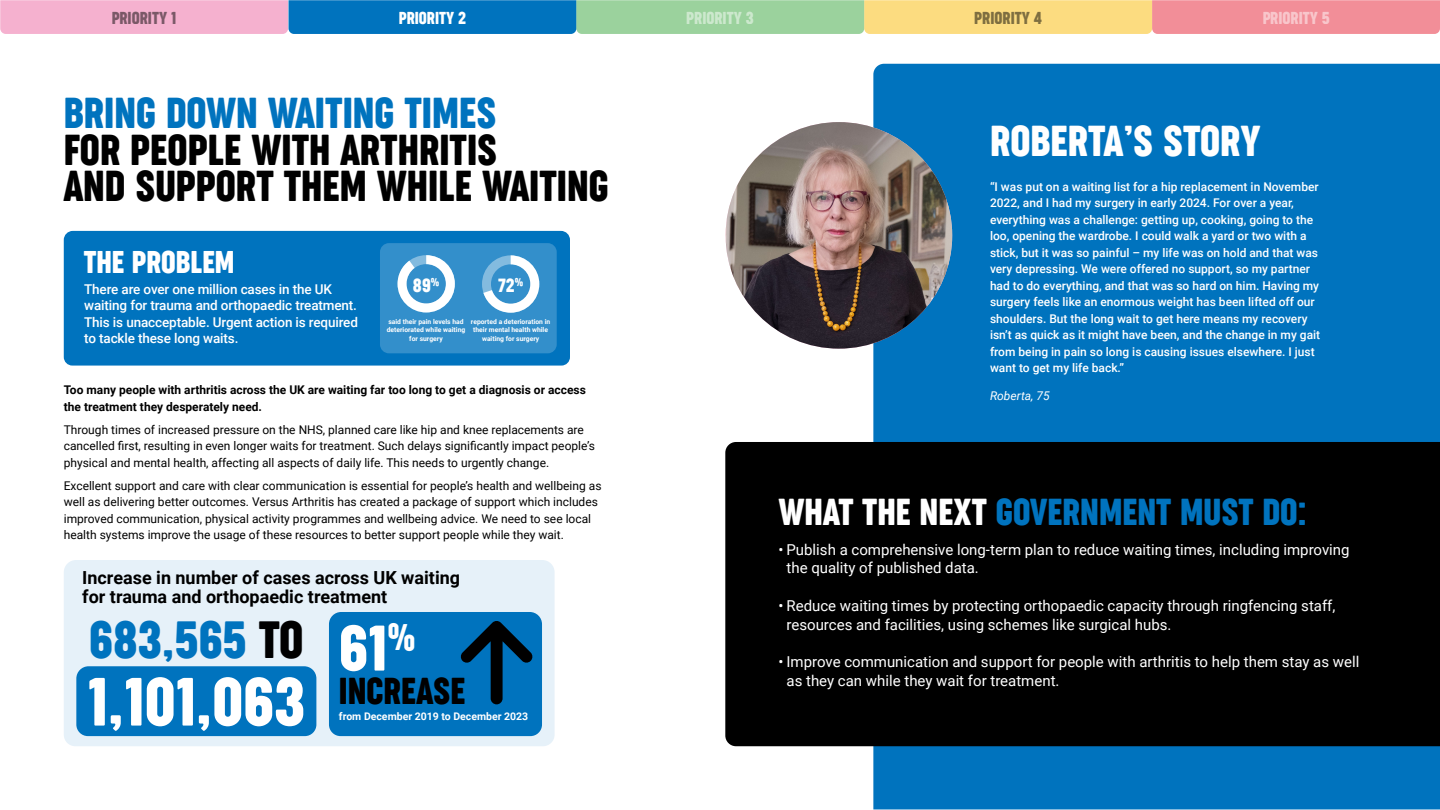
<style>
.page{position:relative;width:1440px;height:810px;background:#fff}
.page>*{position:absolute;margin:0;border:0;box-sizing:border-box;transform-origin:0 0}
.t1{font:64.2px "Versus Arthritis Display";color:#fff}
.t2{font:60.6px "Versus Arthritis Display";color:#fff}
.t3{font:49.88px "Versus Arthritis Display";color:#0073be}
.t4{font:41.25px/36.8px "Versus Arthritis Display";color:#000}
.t5{font:41.25px "Versus Arthritis Display";color:#0073be}
.t6{font:41.25px "Versus Arthritis Display";color:#fff}
.t7{font:35.78px "Versus Arthritis Display";color:#0073be}
.t8{font:35.7px "Versus Arthritis Display";color:#000}
.t9{font:35.33px "Versus Arthritis Display";color:#fff}
.t10{font:30px "Versus Arthritis Display";color:#fff}
.t11{font:18.23px "Versus Arthritis Display";color:#fff}
.t12{font:700 18px/19.4px "Roboto";color:#000}
.t13{font:16.5px "Versus Arthritis Display";color:#fff}
.t14{font:16.5px "Versus Arthritis Display";color:#000}
.t15{font:15px/18.8px "Roboto";color:#fff}
.t16{font:500 13.5px/16.5px "Roboto";letter-spacing:-.01em;color:#fff}
.t17{font:12px/16.5px "Roboto";color:#000}
.t18{font:500 12px/16.5px "Roboto";color:#fff}
.t19{font:700 12px/16.5px "Roboto";color:#000}
.t20{font:italic 12px "Roboto";color:#fff}
.t21{font:700 10.5px "Roboto";color:#fff}
.t22{font:700 6.75px/8.2px "Roboto";color:#fff;text-align:center}
.s1{color:#000}
.s2{color:#fff}
</style>
<div class="page">
<div style="left:64px;top:231px;width:506px;height:135px;background:#0073be;border-radius:9px"></div>
<div style="left:873px;top:64px;width:567px;height:745px;background:#0073be"></div>
<div style="left:725px;top:442px;width:715px;height:304px;background:#000"></div>
<div style="left:380px;top:243px;width:177px;height:110px;background:#338fcb;border-radius:9px"></div>
<svg style="left:398px;top:255px;width:57px;height:57px"></svg>
<svg style="left:482px;top:255px;width:57px;height:58px"></svg>
<div style="left:64px;top:560px;width:491px;height:186px;background:#e6f1f9;border-radius:12px"></div>
<div style="left:329px;top:612px;width:213px;height:124px;background:#0073be;border-radius:12px"></div>
<div style="left:76px;top:666px;width:240px;height:70px;background:#0073be;border-radius:12px"></div>
<svg style="left:460px;top:621px;width:73px;height:83px"></svg>
<img style="left:726px;top:122px;width:226px;height:227px;border-radius:113px">
<svg style="left:0;top:0;width:1440px;height:34px;background:#b4aea8"></svg>
<h3 class="t14" style="left:112px;top:8px;width:66px">PRIORITY 1</h3>
<h3 class="t13" style="left:399px;top:8px;width:16px">PRIORITY</h3>
<h3 class="t13" style="left:458px;top:8px;width:9px">2</h3>
<h3 class="t13" style="left:686px;top:8px;width:69px">PRIORITY 3</h3>
<h3 class="t14" style="left:974px;top:8px;width:69px">PRIORITY 4</h3>
<h3 class="t13" style="left:1262px;top:8px;width:69px">PRIORITY 5</h3>
<h3 class="t5" style="left:64px;top:89px;width:434px">BRING DOWN WAITING TIMES</h3>
<h3 class="t4" style="left:64px;top:131px;width:546px">FOR PEOPLE WITH ARTHRITIS<br>AND SUPPORT THEM WHILE WAITING</h3>
<h3 class="t10" style="left:84px;top:245px;width:152px">THE PROBLEM</h3>
<p class="t16" style="left:84px;top:280px;width:275px">There are over one million cases in the UK waiting for trauma and orthopaedic treatment.<br>This is unacceptable. Urgent action is required to tackle these long waits.</p>
<p class="t19" style="left:64px;top:381px;width:524px">Too many people with arthritis across the UK are waiting far too long to get a diagnosis or access the treatment they desperately need.</p>
<p class="t17" style="left:64px;top:421px;width:533px">Through times of increased pressure on the NHS, planned care like hip and knee replacements are cancelled first, resulting in even longer waits for treatment. Such delays significantly impact people’s physical and mental health, affecting all aspects of daily life. This needs to urgently change.</p>
<p class="t17" style="left:64px;top:477px;width:539px">Excellent support and care with clear communication is essential for people’s health and wellbeing as well as delivering better outcomes. Versus Arthritis has created a package of support which includes improved communication, physical activity programmes and wellbeing advice. We need to see local health systems improve the usage of these resources to better support people while they wait.</p>
<h3 class="t12" style="left:82px;top:567px;width:379px">Increase in number of cases across UK waiting for trauma and orthopaedic treatment</h3>
<h3 class="t11" style="left:413px;top:275px;width:28px">89<sup>%</sup></h3>
<h3 class="t11" style="left:498px;top:275px;width:27px">72<sup>%</sup></h3>
<p class="t22" style="left:387px;top:317px;width:80px">said their pain levels had deteriorated while waiting for surgery</p>
<p class="t22" style="left:471px;top:317px;width:81px">reported a deterioration in their mental health while waiting for surgery</p>
<h3 class="t3" style="left:89px;top:612px;width:192px">683,565 <span class="s1">TO</span></h3>
<h3 class="t9" style="left:387px;top:617px;width:30px">%</h3>
<h1 class="t1" style="left:88px;top:665px;width:219px">1,101,063</h1>
<h2 class="t2" style="left:339px;top:614px;width:50px">61</h2>
<h3 class="t8" style="left:339px;top:671px;width:17px">INCREASE</h3>
<p class="t21" style="left:339px;top:709px;width:191px">from December 2019 to December 2023</p>
<h3 class="t6" style="left:990px;top:117px;width:272px">ROBERTA’S STORY</h3>
<p class="t18" style="left:990px;top:178px;width:332px">“I was put on a waiting list for a hip replacement in November 2022, and I had my surgery in early 2024. For over a year, everything was a challenge: getting up, cooking, going to the loo, opening the wardrobe. I could walk a yard or two with a stick, but it was so painful – my life was on hold and that was very depressing. We were offered no support, so my partner had to do everything, and that was so hard on him. Having my surgery feels like an enormous weight has been lifted off our shoulders. But the long wait to get here means my recovery isn’t as quick as it might have been, and the change in my gait from being in pain so long is causing issues elsewhere. I just want to get my life back.”</p>
<p class="t20" style="left:990px;top:388px;width:61px">Roberta, 75</p>
<h3 class="t7" style="left:778px;top:491px;width:530px"><span class="s2">WHAT THE NEXT</span> GOVERNMENT MUST DO:</h3>
<p class="t15" style="left:787px;top:539px;width:565px;text-indent:-8px">• Publish a comprehensive long-term plan to reduce waiting times, including improving the quality of published data.</p>
<p class="t15" style="left:787px;top:596px;width:550px;text-indent:-8px">• Reduce waiting times by protecting orthopaedic capacity through ringfencing staff, resources and facilities, using schemes like surgical hubs.</p>
<p class="t15" style="left:787px;top:652px;width:574px;text-indent:-8px">• Improve communication and support for people with arthritis to help them stay as well as they can while they wait for treatment.</p>
</div>
